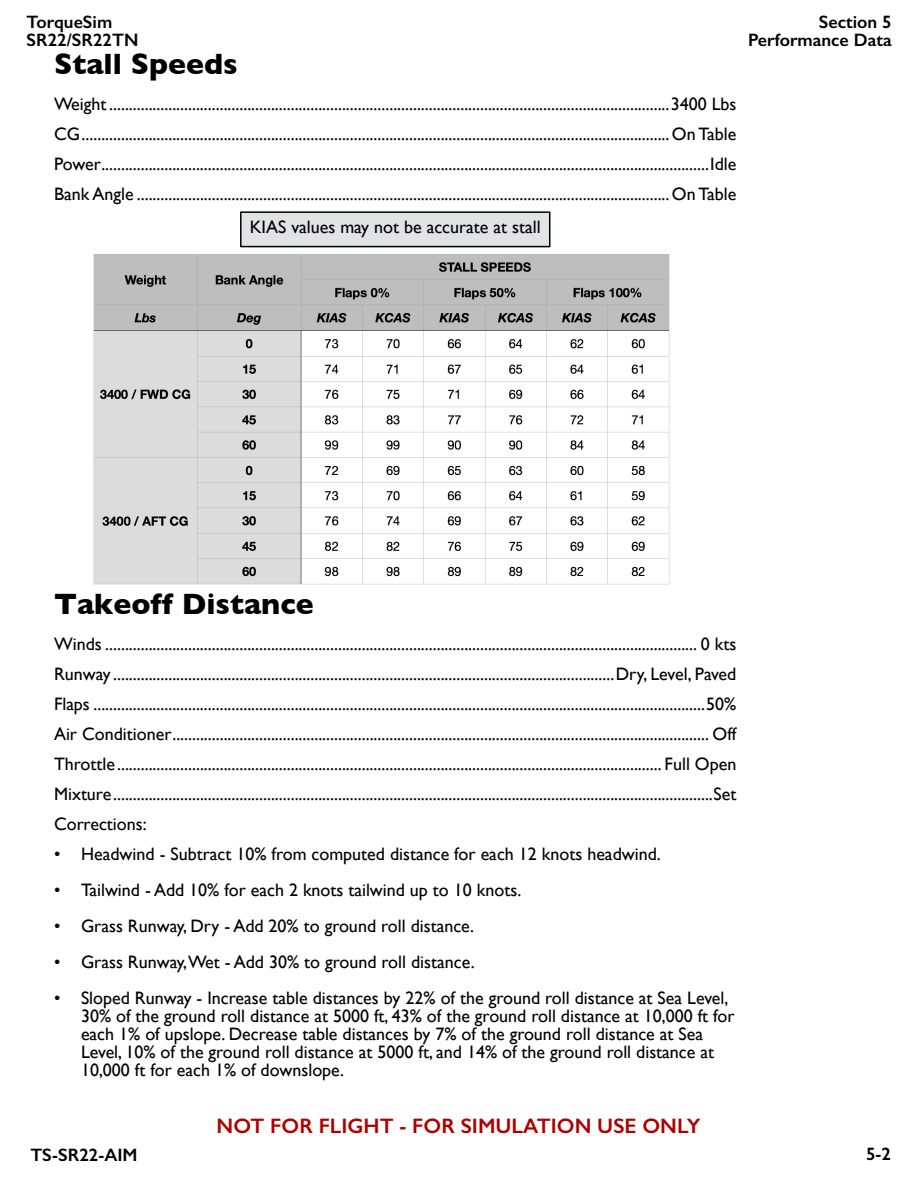
<style>
.page{position:relative;width:918px;height:1188px;background:#fff}
.page>*{position:absolute;margin:0;border:0;box-sizing:border-box;transform-origin:0 0}
.t1{font:700 30px "Gill Sans";color:#000}
.t2{font:600 21px "Gill Sans";color:#af0000}
.t3{font:18px/30px "Gill Sans";color:#000;text-align:justify}
.t4{font:600 18px/18px "Gill Sans";color:#000}
</style>
<div class="page">
<div style="left:240px;top:211px;width:310px;height:36px;background:#e2e3e4;border:2px solid #000"></div>
<img style="left:93px;top:254px;width:577px;height:331px">
<p class="t4" style="left:27px;top:14px;width:113px">TorqueSim<br>SR22/SR22TN</p>
<p class="t4" style="left:748px;top:14px;width:145px;text-align:right">Section 5<br>Performance Data</p>
<h1 class="t1" style="left:54px;top:54px;width:185px">Stall Speeds</h1>
<p class="t3" style="left:54px;top:91px;width:684px">Weight ..............................................................................................................................................3400 Lbs CG.....................................................................................................................................................On Table Power..........................................................................................................................................................Idle Bank Angle .......................................................................................................................................On Table</p>
<p class="t3" style="left:250px;top:214px;width:292px">KIAS values may not be accurate at stall</p>
<h1 class="t1" style="left:54px;top:594px;width:261px">Takeoff Distance</h1>
<p class="t3" style="left:54px;top:631px;width:684px">Winds ...................................................................................................................................................... 0 kts Runway ...............................................................................................................................Dry, Level, Paved Flaps ...........................................................................................................................................................50% Air Conditioner........................................................................................................................................ Off Throttle .......................................................................................................................................... Full Open Mixture........................................................................................................................................................Set Corrections:</p>
<p class="t3" style="left:54px;top:841px;width:608px">• Headwind - Subtract 10% from computed distance for each 12 knots headwind.</p>
<p class="t3" style="left:54px;top:877px;width:469px">• Tailwind - Add 10% for each 2 knots tailwind up to 10 knots.</p>
<p class="t3" style="left:54px;top:913px;width:422px">• Grass Runway, Dry - Add 20% to ground roll distance.</p>
<p class="t3" style="left:54px;top:949px;width:422px">• Grass Runway,Wet - Add 30% to ground roll distance.</p>
<p class="t3" style="left:81px;top:991px;width:655px;line-height:18px;text-align:left;text-indent:-27px">• Sloped Runway - Increase table distances by 22% of the ground roll distance at Sea Level, 30% of the ground roll distance at 5000 ft, 43% of the ground roll distance at 10,000 ft for each 1% of upslope. Decrease table distances by 7% of the ground roll distance at Sea Level, 10% of the ground roll distance at 5000 ft, and 14% of the ground roll distance at 10,000 ft for each 1% of downslope.</p>
<p class="t2" style="left:217px;top:1118px;width:485px">NOT FOR FLIGHT - FOR SIMULATION USE ONLY</p>
<p class="t4" style="left:31px;top:1148px;width:109px">TS-SR22-AIM</p>
<p class="t4" style="left:866px;top:1147px;width:26px">5-2</p>
</div>
